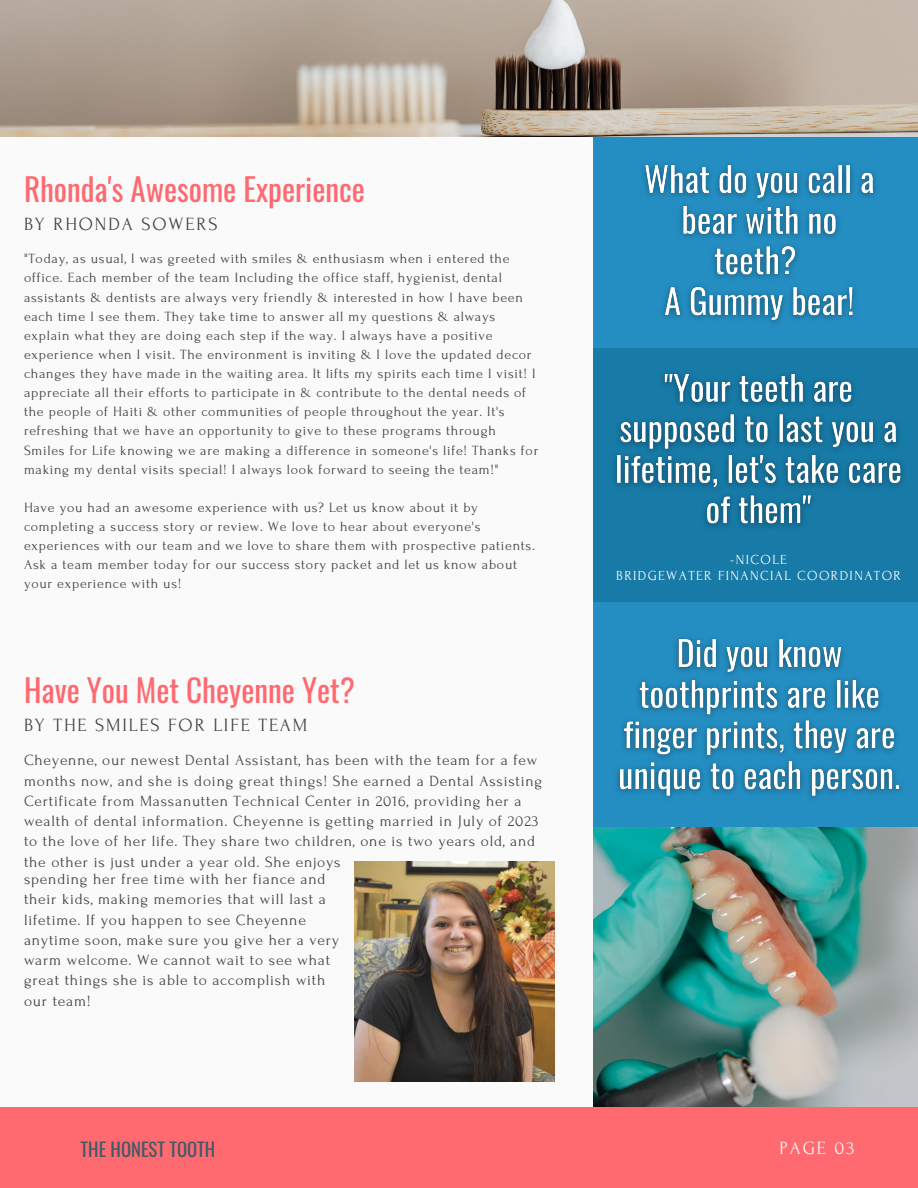
<style>
.page{position:relative;width:918px;height:1188px;background:#fafafa}
.page>*{position:absolute;margin:0;border:0;box-sizing:border-box;transform-origin:0 0}
.t1{font:31.2px "Oswald";color:#ff6970}
.t2{font:18.75px "Forum";letter-spacing:.1em;color:#414042}
.t3{font:18.6px "Oswald";color:#435967}
.t4{font:18.6px "Forum";letter-spacing:.1em;color:#fafafa}
.t5{font:15.6px/20.2px "Forum";letter-spacing:.05em;color:#414042}
.t6{font:14.1px/19.2px "Forum";letter-spacing:.05em;color:#414042}
.t7{font:13.8px/15.8px "Forum";letter-spacing:.1em;color:#fff;text-align:center}
</style>
<div class="page">
<img style="left:594px;top:827px;width:324px;height:280px">
<div style="left:594px;top:121px;width:324px;height:706px;background:#248ec2"></div>
<div style="left:0;top:1107px;width:918px;height:81px;background:#ff6970"></div>
<img style="left:0;top:0;width:918px;height:137px">
<img style="left:355px;top:861px;width:200px;height:221px">
<div style="left:594px;top:348px;width:324px;height:254px;background:#177aa7"></div>
<img style="left:614px;top:373px;width:289px;height:154px">
<img style="left:643px;top:164px;width:233px;height:159px">
<img style="left:617px;top:637px;width:284px;height:161px">
<h1 class="t1" style="left:24px;top:164px;width:343px">Rhonda's Awesome Experience</h1>
<h2 class="t2" style="left:24px;top:214px;width:195px">BY RHONDA SOWERS</h2>
<p class="t6" style="left:24px;top:249px;width:516px">"Today, as usual, I was greeted with smiles &amp; enthusiasm when i entered the office. Each member of the team Including the office staff, hygienist, dental assistants &amp; dentists are always very friendly &amp; interested in how I have been each time I see them. They take time to answer all my questions &amp; always explain what they are doing each step if the way. I always have a positive experience when I visit. The environment is inviting &amp; I love the updated decor changes they have made in the waiting area. It lifts my spirits each time I visit! I appreciate all their efforts to participate in &amp; contribute to the dental needs of the people of Haiti &amp; other communities of people throughout the year. It's refreshing that we have an opportunity to give to these programs through Smiles for Life knowing we are making a difference in someone's life! Thanks for making my dental visits special! I always look forward to seeing the team!"</p>
<p class="t6" style="left:24px;top:498px;width:512px">Have you had an awesome experience with us? Let us know about it by completing a success story or review. We love to hear about everyone's experiences with our team and we love to share them with prospective patients.<br>Ask a team member today for our success story packet and let us know about your experience with us!</p>
<h1 class="t1" style="left:24px;top:665px;width:332px">Have You Met Cheyenne Yet?</h1>
<h2 class="t2" style="left:24px;top:715px;width:285px">BY THE SMILES FOR LIFE TEAM</h2>
<p class="t5" style="left:24px;top:750px;width:520px">Cheyenne, our newest Dental Assistant, has been with the team for a few months now, and she is doing great things! She earned a Dental Assisting Certificate from Massanutten Technical Center in 2016, providing her a wealth of dental information. Cheyenne is getting married in July of 2023 to the love of her life. They share two children, one is two years old, and the other is just under a year old. She enjoys</p>
<p class="t5" style="left:24px;top:869px;width:317px">spending her free time with her fiance and their kids, making memories that will last a lifetime. If you happen to see Cheyenne anytime soon, make sure you give her a very warm welcome. We cannot wait to see what great things she is able to accomplish with our team!</p>
<p class="t7" style="left:616px;top:552px;width:286px">-NICOLE<br>BRIDGEWATER FINANCIAL COORDINATOR</p>
<h3 class="t3" style="left:81px;top:1135px;width:136px">THE HONEST TOOTH</h3>
<h3 class="t4" style="left:780px;top:1138px;width:76px">PAGE 03</h3>
</div>
